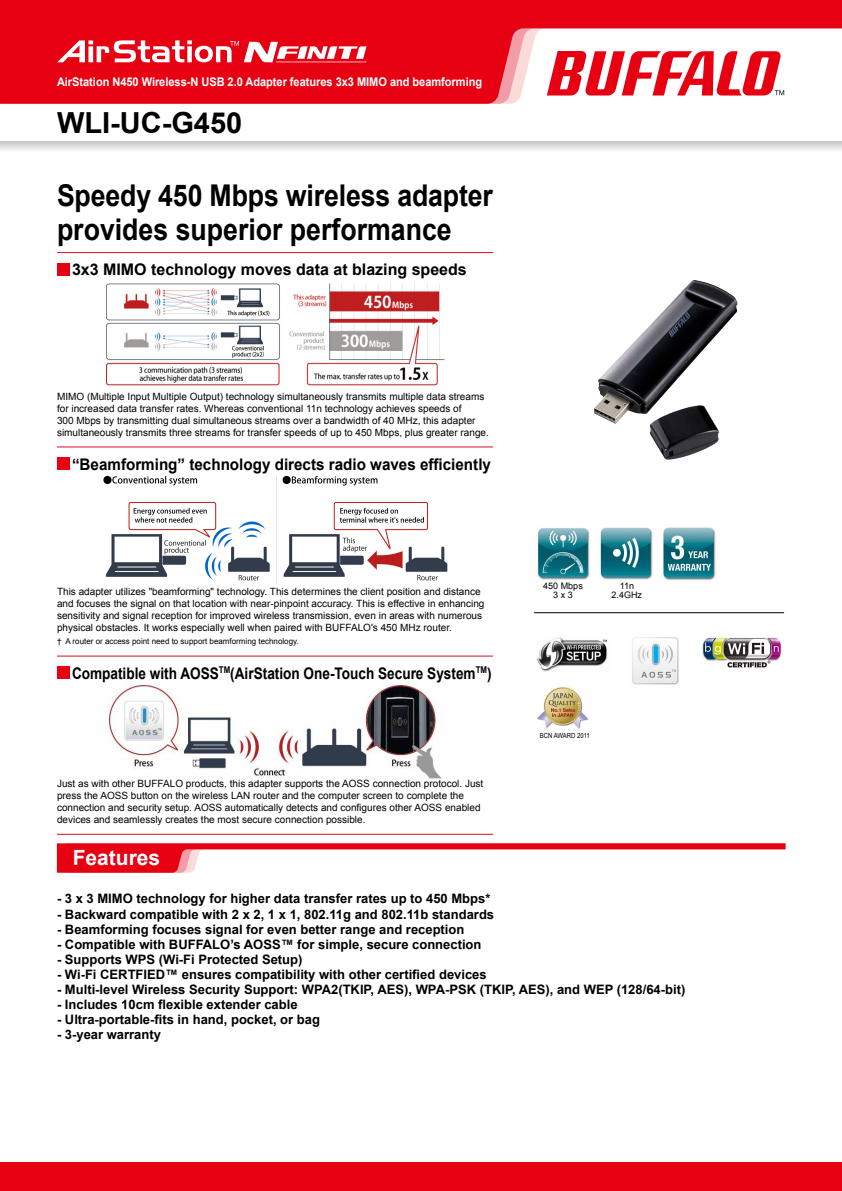
<style>
.page{position:relative;width:842px;height:1191px;background:#fff}
.page>*{position:absolute;margin:0;border:0;box-sizing:border-box;transform-origin:0 0}
.t1{font:700 30px/34px "Arial";color:#000;scale:.89 1}
.t2{font:700 29px "Arial";color:#000}
.t3{font:700 21px "Arial";color:#fff}
.t4{font:700 16px "Arial";color:#000;scale:.85 1}
.t5{font:700 16px "Arial";color:#000;scale:.95 1}
.t6{font:700 16px "Arial";color:#000}
.t7{font:700 13px "Arial";color:#000}
.t8{font:700 12px "Arial";letter-spacing:-.005em;color:#fff;scale:.92 1}
.t9{font:10px/12px "Arial";color:#000}
.t10{font:9px/9px "Arial";color:#000;text-align:center}
.t11{font:8px "Arial";color:#000}
.t12{font:7px "Arial";color:#000;scale:.85 1}
</style>
<div class="page">
<div style="left:0;top:1162px;width:842px;height:29px;background:#e60012"></div>
<svg style="left:57px;top:843px;width:728px;height:29px"></svg>
<svg style="left:0;top:0;width:842px;height:104px;fill:#e60012"></svg>
<svg style="left:0;top:141px;width:842px;height:9px"></svg>
<svg style="left:547px;top:51px;width:237px;height:44px"></svg>
<img style="left:106px;top:283px;width:339px;height:103px">
<img style="left:103px;top:475px;width:345px;height:109px">
<img style="left:108px;top:680px;width:334px;height:99px">
<div style="left:57px;top:263px;width:12px;height:12px;background:#e60012"></div>
<hr style="left:57px;top:252px;width:436px;height:1px;background:#d0121b">
<div style="left:57px;top:457px;width:12px;height:12px;background:#e60012"></div>
<hr style="left:57px;top:446px;width:436px;height:1px;background:#d0121b">
<div style="left:57px;top:666px;width:12px;height:12px;background:#e60012"></div>
<hr style="left:57px;top:655px;width:436px;height:1px;background:#d0121b">
<hr style="left:57px;top:833px;width:436px;height:1px;background:#d0121b">
<img style="left:594px;top:280px;width:143px;height:179px">
<hr style="left:534px;top:612px;width:250px;height:1px;background:#000">
<img style="left:537px;top:528px;width:53px;height:52px">
<img style="left:600px;top:527px;width:53px;height:53px">
<img style="left:663px;top:527px;width:53px;height:54px">
<img style="left:632px;top:637px;width:47px;height:48px">
<img style="left:537px;top:687px;width:52px;height:42px">
<img style="left:536px;top:637px;width:72px;height:35px">
<img style="left:702px;top:637px;width:80px;height:31px">
<svg style="left:57px;top:40px;width:309px;height:22px"></svg>
<hr style="left:276px;top:62px;width:90px;height:1px;background:#fff">
<p class="t8" style="left:57px;top:74px;width:464px">AirStation N450 Wireless N- USB 2.0 Adapter features 3x3 MIMO and beamforming</p>
<h2 class="t2" style="left:57px;top:104px;width:187px">WLI-UC G- 450</h2>
<h1 class="t1" style="left:57px;top:179px;width:491px">Speedy 450 Mbps wireless adapter provides superior performance</h1>
<h3 class="t6" style="left:72px;top:259px;width:396px">3x3 MIMO technology moves data at blazing speeds</h3>
<p class="t9" style="left:57px;top:390px;width:433px">MIMO (Multiple Input Multiple Output) technology simultaneously transmits multiple data streams for increased data transfer rates. Whereas conventional 11n technology achieves speeds of<br>300 Mbps by transmitting dual simultaneous streams over a bandwidth of 40 MHz, this adapter simultaneously transmits three streams for transfer speeds of up to 450 Mbps, plus greater range.</p>
<h3 class="t5" style="left:72px;top:453px;width:443px">“Beamforming” technology directs radio waves efficiently</h3>
<p class="t9" style="left:57px;top:585px;width:429px">This adapter utilizes "beamforming" technology. This determines the client position and distance and focuses the signal on that location with near-pinpoint accuracy. This is effective in enhancing sensitivity and signal reception for improved wireless transmission, even in areas with numerous physical obstacles It. works especially well when paired with BUFFALO s' 450 MHz router.</p>
<p class="t11" style="left:65px;top:636px;width:235px">A router or access point need to support beamforming technology.</p>
<p class="t11" style="left:57px;top:636px;width:6px">†</p>
<h3 class="t4" style="left:72px;top:662px;width:495px">Compatible with AOSS<sup>TM</sup>(AirStation One-Touch Secure System<sup>TM</sup>(</h3>
<p class="t9" style="left:57px;top:777px;width:428px">Just as with other BUFFALO products, this adapter supports the AOSS connection protocol. Just press the AOSS button on the wireless LAN router and the computer screen to complete the connection and security setup. AOSS automatically detects and configures other AOSS enabled devices and seamlessly creates the most secure connection possible.</p>
<h3 class="t3" style="left:73px;top:844px;width:89px">Features</h3>
<p class="t10" style="left:543px;top:582px;width:41px">450 Mbps<br>3x3</p>
<p class="t10" style="left:612px;top:582px;width:32px">11n<br>2.4GHz</p>
<p class="t12" style="left:540px;top:731px;width:60px">BCN AWARD 2011</p>
<h3 class="t7" style="left:57px;top:890px;width:435px">3x3- MIMO technology for higher data transfer rates up to 450 Mbps*</h3>
<h3 class="t7" style="left:57px;top:905px;width:439px">- Backward compatible with x2 2, x1 1, 802.11g and 802.11b standards</h3>
<h3 class="t7" style="left:57px;top:920px;width:409px">- Beamforming focuses signal for even better range and reception</h3>
<h3 class="t7" style="left:57px;top:935px;width:426px">- Compatible with BUFFALO s’ AOSS™ for simple, secure connection</h3>
<h3 class="t7" style="left:57px;top:950px;width:247px">- Supports WPS (Wi-Fi Protected Setup(</h3>
<h3 class="t7" style="left:57px;top:965px;width:431px">- Wi-Fi CERTFIED™ ensures compatibility with other certified devices</h3>
<h3 class="t7" style="left:57px;top:980px;width:630px">- Multi-level Wireless Security Support: WPA (2 TKIP, AES ,) WPA-PSK (TKIP, AES ,) and WEP (128/64-bit(</h3>
<h3 class="t7" style="left:57px;top:995px;width:242px">- Includes 10cm flexible extender cable</h3>
<h3 class="t7" style="left:57px;top:1010px;width:264px">- Ultra-portable-fits in hand, pocket, or bag</h3>
<h3 class="t7" style="left:57px;top:1025px;width:106px">- 3-year warranty</h3>
</div>
